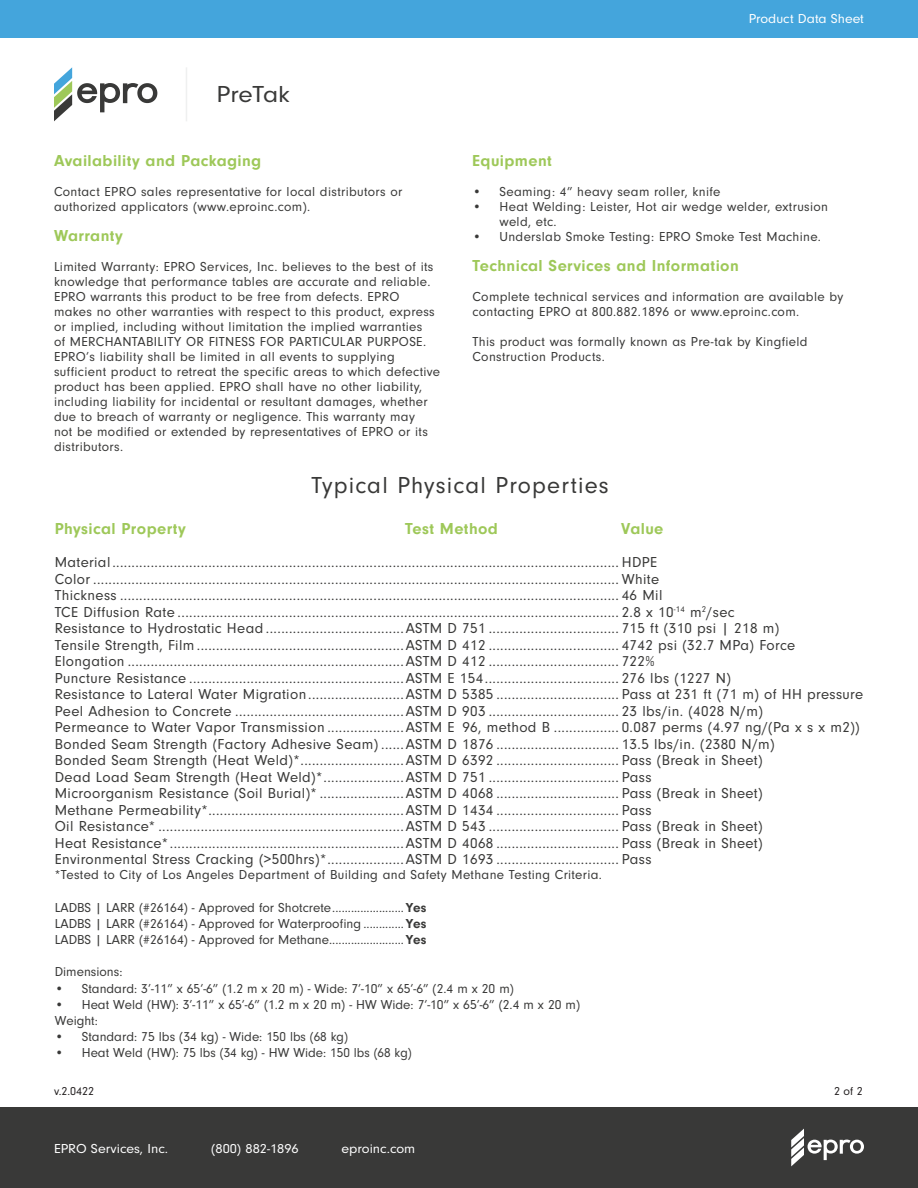
<style>
.page{position:relative;width:918px;height:1188px;background:#fff}
.page>*{position:absolute;margin:0;border:0;box-sizing:border-box;transform-origin:0 0}
.t1{font:24px "Neuzeit Gro";letter-spacing:.05em;color:#393938}
.t2{font:24px "Neuzeit Gro";letter-spacing:.05em;color:#393938;scale:1.1 1}
.t3{font:700 16.5px "Neuzeit Gro";letter-spacing:.025em;color:#9ec859}
.t4{font:15px "Neuzeit Gro";letter-spacing:.025em;color:#393938}
.t5{font:13.5px/15px "Neuzeit Gro";letter-spacing:.025em;color:#393938}
.t6{font:13.5px "Neuzeit Gro";color:#393938}
.t7{font:13.5px "Neuzeit Gro";color:#fff;scale:1.06 1}
.t8{font:13.5px "Neuzeit Gro";color:#fff;scale:1.05 1}
.t9{font:12px "Neuzeit Gro";color:#231f20}
.s1{font-weight:700}
</style>
<div class="page">
<div style="left:0;top:1107px;width:918px;height:81px;background:#393938"></div>
<div style="left:0;top:0;width:918px;height:38px;background:#44a5dc"></div>
<svg style="left:791px;top:1129px;width:73px;height:37px"></svg>
<svg style="left:54px;top:67px;width:103px;height:54px"></svg>
<hr style="left:186px;top:67px;width:1px;height:54px;background:#eff0f0">
<p class="t2" style="left:216px;top:81px;width:68px">PreTak</p>
<p class="t3" style="left:54px;top:151px;width:209px">Availability and Packaging</p>
<p class="t5" style="left:54px;top:184px;width:350px">Contact EPRO sales representative for local distributors or authorized applicators (www.eproinc.com).</p>
<p class="t3" style="left:54px;top:226px;width:70px">Warranty</p>
<p class="t5" style="left:54px;top:259px;width:388px">Limited Warranty: EPRO Services, Inc. believes to the best of its knowledge that performance tables are accurate and reliable.<br>EPRO warrants this product to be free from defects. EPRO makes no other warranties with respect to this product, express or implied, including without limitation the implied warranties<br>of MERCHANTABILITY OR FITNESS FOR PARTICULAR PURPOSE.<br>EPRO’s liability shall be limited in all events to supplying sufficient product to retreat the specific areas to which defective product has been applied. EPRO shall have no other liability, including liability for incidental or resultant damages, whether due to breach of warranty or negligence. This warranty may<br>not be modified or extended by representatives of EPRO or its distributors.</p>
<p class="t8" style="left:749px;top:12px;width:111px">Product Data Sheet</p>
<p class="t3" style="left:473px;top:151px;width:81px">Equipment</p>
<p class="t5" style="left:473px;top:184px;width:249px">• Seaming: 4” heavy seam roller, knife</p>
<p class="t5" style="left:500px;top:199px;width:330px;text-indent:-27px">• Heat Welding: Leister, Hot air wedge welder, extrusion weld, etc.</p>
<p class="t5" style="left:473px;top:229px;width:350px">• Underslab Smoke Testing: EPRO Smoke Test Machine.</p>
<p class="t3" style="left:473px;top:256px;width:268px">Technical Services and Information</p>
<p class="t5" style="left:473px;top:289px;width:372px">Complete technical services and information are available by contacting EPRO at 800.882.1896 or www.eproinc.com.</p>
<p class="t5" style="left:473px;top:334px;width:337px">This product was formally known as Pre-tak by Kingfield<br>Construction Products.</p>
<p class="t1" style="left:311px;top:472px;width:299px">Typical Physical Properties</p>
<p class="t3" style="left:55px;top:520px;width:133px">Physical Property</p>
<p class="t3" style="left:405px;top:520px;width:94px">Test Method</p>
<p class="t3" style="left:621px;top:520px;width:44px">Value</p>
<p class="t4" style="left:55px;top:554px;width:604px">Material.................................................................................................................................... HDPE</p>
<p class="t4" style="left:55px;top:571px;width:606px">Color ......................................................................................................................................... White</p>
<p class="t4" style="left:55px;top:587px;width:609px">Thickness .................................................................................................................................. 46 Mil</p>
<p class="t4" style="left:55px;top:604px;width:681px">TCE Diffusion Rate ................................................................................................................... 2.8 x 10<sup>-14</sup> m<sup>2</sup>/sec</p>
<p class="t4" style="left:55px;top:620px;width:726px">Resistance to Hydrostatic Head ....................................ASTM D 751 .................................. 715 ft (310 psi | 218 m)</p>
<p class="t4" style="left:55px;top:637px;width:742px">Tensile Strength, Film ......................................................ASTM D 412 .................................. 4742 psi (32.7 MPa) Force</p>
<p class="t4" style="left:55px;top:653px;width:601px">Elongation ........................................................................ASTM D 412 .................................. 722%</p>
<p class="t4" style="left:55px;top:670px;width:678px">Puncture Resistance ........................................................ASTM E 154................................... 276 lbs (1227 N)</p>
<p class="t4" style="left:55px;top:686px;width:810px">Resistance to Lateral Water Migration.........................ASTM D 5385 ................................ Pass at 231 ft (71 m) of HH pressure</p>
<p class="t4" style="left:55px;top:703px;width:710px">Peel Adhesion to Concrete ............................................ASTM D 903 .................................. 23 lbs/in. (4028 N/m)</p>
<p class="t4" style="left:55px;top:719px;width:806px">Permeance to Water Vapor Transmission ....................ASTM E 96, method B ................. 0.087 perms (4.97 ng/(Pa x s x m2))</p>
<p class="t4" style="left:55px;top:736px;width:722px">Bonded Seam Strength (Factory Adhesive Seam) ......ASTM D 1876 ................................ 13.5 lbs/in. (2380 N/m)</p>
<p class="t4" style="left:55px;top:752px;width:709px">Bonded Seam Strength (Heat Weld)*...........................ASTM D 6392 ................................ Pass (Break in Sheet)</p>
<p class="t4" style="left:55px;top:769px;width:598px">Dead Load Seam Strength (Heat Weld)*.....................ASTM D 751 .................................. Pass</p>
<p class="t4" style="left:55px;top:785px;width:709px">Microorganism Resistance (Soil Burial)* ......................ASTM D 4068 ................................ Pass (Break in Sheet)</p>
<p class="t4" style="left:55px;top:802px;width:598px">Methane Permeability*...................................................ASTM D 1434 ................................ Pass</p>
<p class="t4" style="left:55px;top:818px;width:709px">Oil Resistance* ................................................................ASTM D 543 .................................. Pass (Break in Sheet)</p>
<p class="t4" style="left:55px;top:835px;width:709px">Heat Resistance*.............................................................ASTM D 4068 ................................ Pass (Break in Sheet)</p>
<p class="t4" style="left:55px;top:851px;width:598px">Environmental Stress Cracking (&gt;500hrs)*....................ASTM D 1693 ................................ Pass</p>
<p class="t5" style="left:55px;top:868px;width:549px">*Tested to City of Los Angeles Department of Building and Safety Methane Testing Criteria.</p>
<p class="t6" style="left:55px;top:900px;width:373px">LADBS | LARR (#26164) - Approved for Shotcrete.......................<span class="s1">Yes</span></p>
<p class="t6" style="left:55px;top:916px;width:373px">LADBS | LARR (#26164) - Approved for Waterproofing .............<span class="s1">Yes</span></p>
<p class="t6" style="left:55px;top:932px;width:373px">LADBS | LARR (#26164) - Approved for Methane........................<span class="s1">Yes</span></p>
<p class="t6" style="left:55px;top:965px;width:69px">Dimensions:</p>
<p class="t6" style="left:55px;top:981px;width:461px">• Standard: 3’-11” x 65’-6” (1.2 m x 20 m) - Wide: 7’-10” x 65’-6” (2.4 m x 20 m)</p>
<p class="t6" style="left:55px;top:997px;width:527px">• Heat Weld (HW): 3’-11” x 65’-6” (1.2 m x 20 m) - HW Wide: 7’-10” x 65’-6” (2.4 m x 20 m)</p>
<p class="t5" style="left:55px;top:1013px;width:45px">Weight:</p>
<p class="t6" style="left:55px;top:1030px;width:295px">• Standard: 75 lbs (34 kg) - Wide: 150 lbs (68 kg)</p>
<p class="t6" style="left:55px;top:1046px;width:359px">• Heat Weld (HW): 75 lbs (34 kg) - HW Wide: 150 lbs (68 kg)</p>
<p class="t9" style="left:54px;top:1084px;width:42px">v.2.0422</p>
<p class="t9" style="left:834px;top:1084px;width:30px">2 of 2</p>
<p class="t7" style="left:54px;top:1141px;width:109px">EPRO Services, Inc.</p>
<p class="t7" style="left:211px;top:1141px;width:84px">(800) 882-1896</p>
<p class="t7" style="left:342px;top:1141px;width:71px">eproinc.com</p>
</div>
